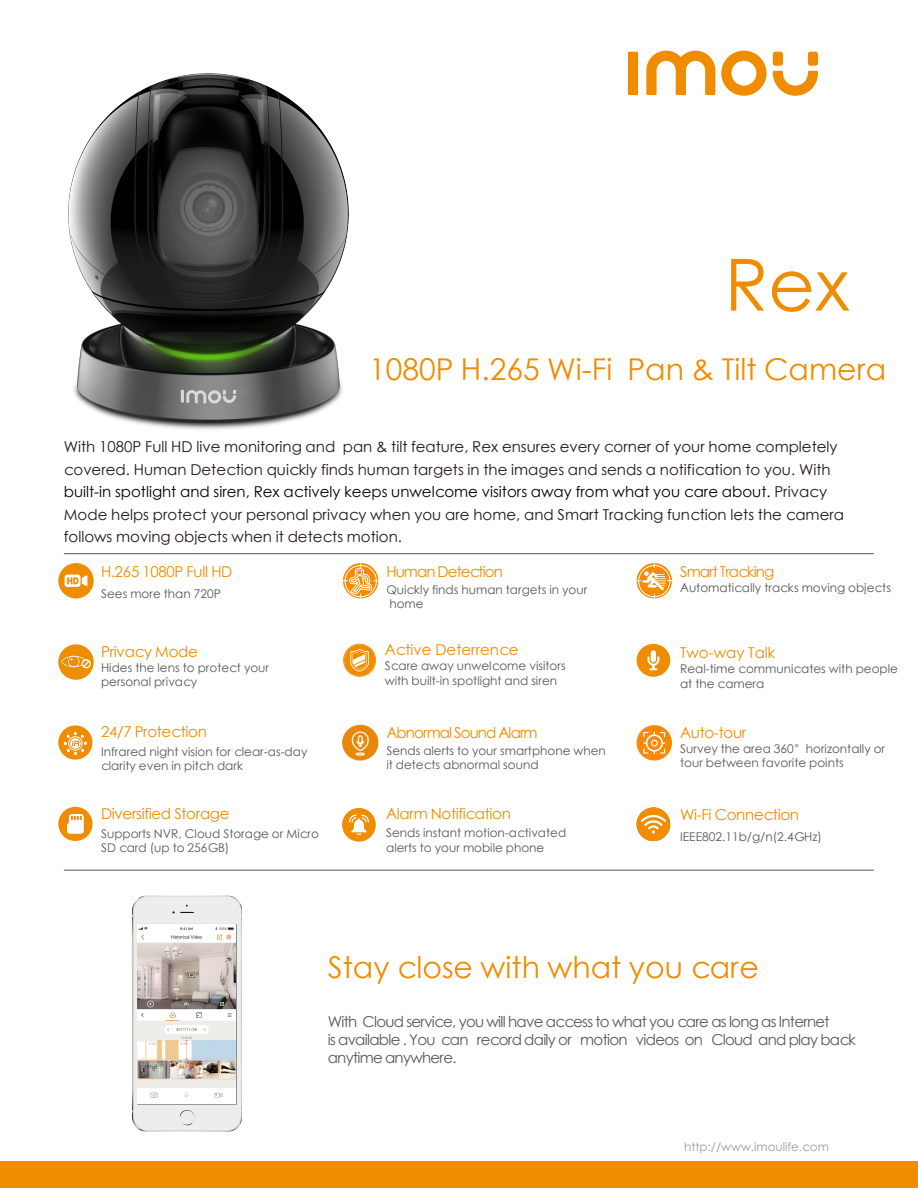
<style>
.page{position:relative;width:918px;height:1188px;background:#fff}
.page>*{position:absolute;margin:0;border:0;box-sizing:border-box;transform-origin:0 0}
.t1{font:72px "ST Xihei";color:#f08c00}
.t2{font:30px "ST Xihei";color:#f08c00}
.t3{font:15px/22.5px "ST Xihei";color:#231815}
.t4{font:15px/18px "ST Xihei";letter-spacing:-.05em;color:#595757}
.t5{font:15px "ST Xihei";letter-spacing:-.02em;color:#f08c00}
.t6{font:15px "ST Xihei";letter-spacing:-.06em;color:#f08c00}
.t7{font:15px "ST Xihei";color:#f08c00}
.t8{font:12px/14.4px "ST Xihei";color:#595757}
.t9{font:11.85px "ST Xihei";color:#999da0}
.s1{color:#000}
</style>
<div class="page">
<hr style="left:64px;top:870px;width:810px;height:1px;background:#595757">
<hr style="left:64px;top:553px;width:810px;height:1px;background:#595757">
<div style="left:58px;top:563px;width:36px;height:35px;background:#f08c00;border-radius:50%"></div>
<svg style="left:65px;top:575px;width:22px;height:12px"></svg>
<img style="left:132px;top:896px;width:110px;height:235px">
<svg style="left:137px;top:924px;width:100px;height:181px"></svg>
<img style="left:138px;top:927px;width:98px;height:172px">
<hr style="left:138px;top:924px;width:98px;height:3px;background:#fff">
<div style="left:138px;top:1099px;width:98px;height:5px;background:#fff"></div>
<div style="left:0;top:1161px;width:918px;height:27px;background:#f08c00"></div>
<div style="left:58px;top:807px;width:35px;height:34px;background:#f08c00;border-radius:50%"></div>
<svg style="left:67px;top:814px;width:17px;height:20px"></svg>
<div style="left:628px;top:52px;width:10px;height:43px;background:#f08c00"></div>
<svg style="left:721px;top:51px;width:46px;height:45px"></svg>
<div style="left:773px;top:52px;width:10px;height:14px;background:#f08c00;border-radius:3px"></div>
<div style="left:808px;top:52px;width:10px;height:14px;background:#f08c00;border-radius:3px"></div>
<svg style="left:773px;top:71px;width:45px;height:25px"></svg>
<svg style="left:646px;top:51px;width:69px;height:44px"></svg>
<img style="left:68px;top:73px;width:281px;height:357px">
<svg style="left:343px;top:563px;width:35px;height:35px"></svg>
<svg style="left:637px;top:725px;width:35px;height:36px"></svg>
<svg style="left:637px;top:563px;width:35px;height:35px"></svg>
<div style="left:638px;top:565px;width:32px;height:32px;border:1px solid #fff;border-radius:50%"></div>
<svg style="left:58px;top:644px;width:36px;height:36px"></svg>
<svg style="left:61px;top:652px;width:30px;height:23px"></svg>
<img style="left:342px;top:724px;width:37px;height:37px">
<svg style="left:58px;top:725px;width:35px;height:35px"></svg>
<svg style="left:64px;top:732px;width:23px;height:23px"></svg>
<svg style="left:343px;top:644px;width:33px;height:33px"></svg>
<svg style="left:637px;top:807px;width:33px;height:34px"></svg>
<div style="left:342px;top:808px;width:34px;height:34px;background:#f08c00;border-radius:50%"></div>
<svg style="left:349px;top:815px;width:20px;height:20px"></svg>
<div style="left:637px;top:644px;width:33px;height:33px;background:#f08c00;border-radius:50%"></div>
<svg style="left:647px;top:650px;width:12px;height:20px"></svg>
<h1 class="t1" style="left:725px;top:234px;width:127px">Rex</h1>
<h2 class="t2" style="left:369px;top:348px;width:518px">1080P H.265 Wi-Fi Pan &amp; Tilt Camera</h2>
<p class="t3" style="left:64px;top:435px;width:782px">With 1080P Full HD live monitoring and pan &amp; tilt feature, Rex ensures every corner of your home completely covered. Human Detection quickly finds human targets in the images and sends a notification to you. With <span class="s1">built-in spotlight and siren, Rex actively keeps unwelcome visitors away from what you care about.</span> Privacy Mode helps protect your personal privacy when you are home, and Smart Tracking function lets the camera follows moving objects when it detects motion.</p>
<p class="t5" style="left:101px;top:561px;width:133px">H.265 1080P Full HD</p>
<p class="t6" style="left:386px;top:561px;width:118px">Human Detection</p>
<p class="t6" style="left:680px;top:561px;width:96px">Smart Tracking</p>
<p class="t8" style="left:101px;top:586px;width:121px">Sees more than 720P</p>
<p class="t8" style="left:386px;top:582px;width:202px">Quickly finds human targets in your home</p>
<p class="t8" style="left:680px;top:580px;width:212px">Automatically tracks moving objects</p>
<p class="t5" style="left:101px;top:641px;width:98px">Privacy Mode</p>
<p class="t8" style="left:101px;top:660px;width:170px">Hides the lens to protect your personal privacy</p>
<p class="t7" style="left:385px;top:639px;width:135px">Active Deterrence</p>
<p class="t8" style="left:385px;top:658px;width:182px;line-height:15px">Scare away unwelcome visitors with built-in spotlight and siren</p>
<p class="t7" style="left:680px;top:641px;width:97px">Two-way Talk</p>
<p class="t8" style="left:680px;top:660px;width:219px;line-height:15px">Real-time communicates with people at the camera</p>
<p class="t5" style="left:101px;top:721px;width:107px">24/7 Protection</p>
<p class="t6" style="left:386px;top:722px;width:153px">Abnormal Sound Alarm</p>
<p class="t5" style="left:680px;top:722px;width:68px">Auto-tour</p>
<p class="t8" style="left:101px;top:744px;width:208px;line-height:14px">Infrared night vision for clear-as-day clarity even in pitch dark</p>
<p class="t8" style="left:386px;top:743px;width:221px">Sends alerts to your smartphone when it detects abnormal sound</p>
<p class="t8" style="left:680px;top:741px;width:207px">Survey the area 360°horizontally or tour between favorite points</p>
<p class="t5" style="left:101px;top:803px;width:130px">Diversified Storage</p>
<p class="t5" style="left:386px;top:803px;width:126px">Alarm Notification</p>
<p class="t5" style="left:680px;top:804px;width:120px">Wi-Fi Connection</p>
<p class="t8" style="left:101px;top:826px;width:220px">Supports NVR, Cloud Storage or Micro<br>SD card (up to 256GB)</p>
<p class="t8" style="left:386px;top:825px;width:182px">Sends instant motion-activated alerts to your mobile phone</p>
<p class="t8" style="left:680px;top:829px;width:143px">IEEE802.11b/g/n(2.4GHz)</p>
<h2 class="t2" style="left:328px;top:946px;width:433px">Stay close with what you care</h2>
<p class="t4" style="left:328px;top:1013px;width:530px">With Cloud service, you will have access to what you care as long as Internet<br>is available . You can record daily or motion videos on Cloud and play back anytime anywhere.</p>
<p class="t9" style="left:684px;top:1139px;width:146px">http://www.imoulife.com</p>
</div>
